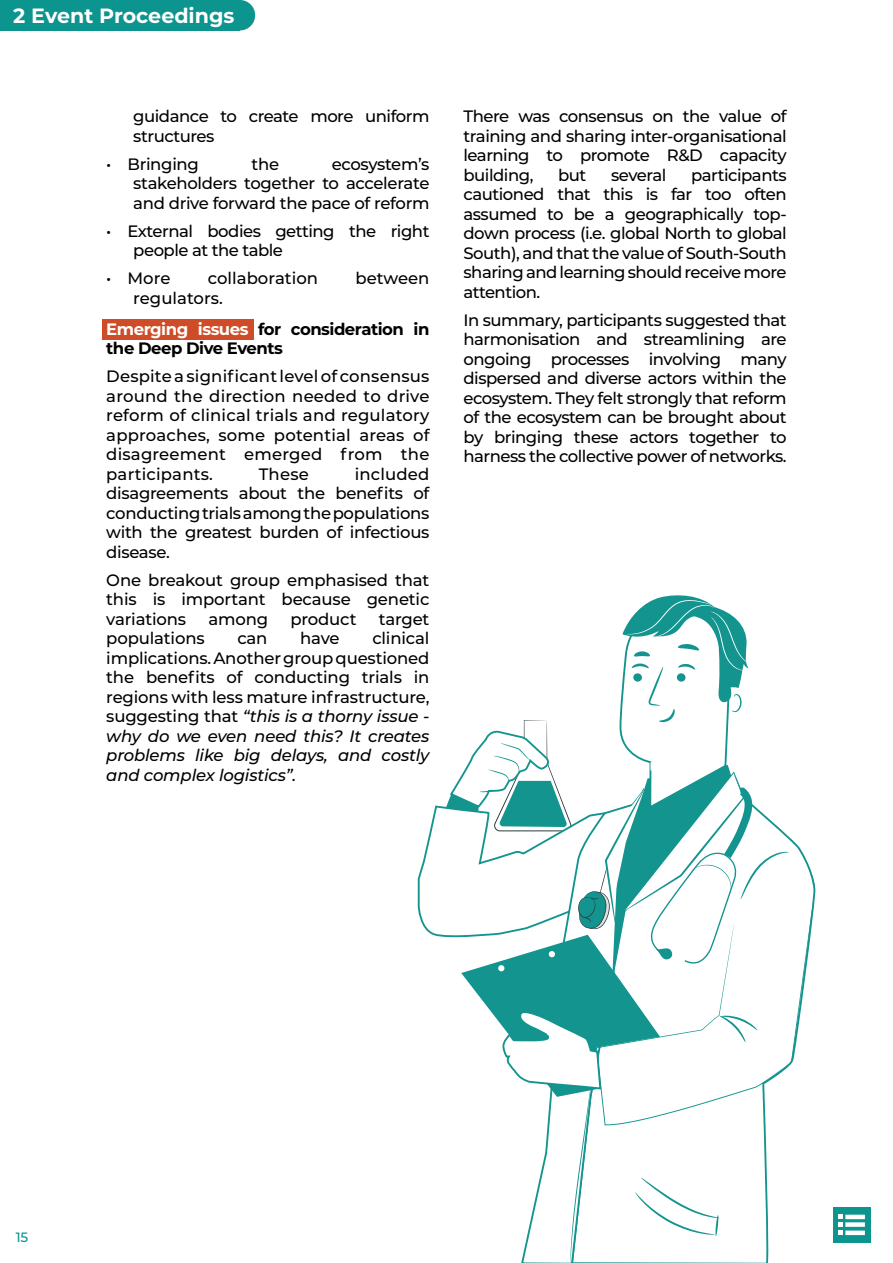
<style>
.page{position:relative;width:893px;height:1263px;background:#fff}
.page>*{position:absolute;margin:0;border:0;box-sizing:border-box;transform-origin:0 0}
.t1{font:700 20.7px "Montserrat";color:#fff}
.t2{font:500 16.5px/19.5px "Montserrat";letter-spacing:-.02em;color:#000101;text-align:justify}
.t3{font:700 16.5px/31px "Montserrat";letter-spacing:-.03em;color:#000101}
.t4{font:500 16.5px "Montserrat";color:#000101}
.t5{font:500 13.5px "Montserrat";color:#0c948f}
.s1{font-weight:500}
.s2{color:#fff}
.s3{font-style:italic}
</style>
<div class="page">
<div style="left:833px;top:1207px;width:37px;height:35px;background:#0c948f"></div>
<svg style="left:838px;top:1215px;width:5px;height:20px"></svg>
<hr style="left:845px;top:1215px;width:20px;height:4px;background:#fff">
<div style="left:845px;top:1222px;width:20px;height:5px;background:#fff"></div>
<div style="left:845px;top:1230px;width:20px;height:5px;background:#fff"></div>
<div style="left:102px;top:319px;width:151px;height:20px;background:#ce4c27"></div>
<div style="left:225px;top:0;width:30px;height:30px;background:#0c948f;border-radius:50%"></div>
<div style="left:0;top:0;width:240px;height:30px;background:#0c948f"></div>
<svg style="left:789px;top:837px;width:26px;height:229px"></svg>
<svg style="left:417px;top:595px;width:372px;height:668px"></svg>
<p class="t1" style="left:13px;top:0;width:223px">2 Event Proceedings</p>
<p class="t2" style="left:133px;top:106px;width:298px">guidance to create more uniform structures</p>
<p class="t2" style="left:106px;top:154px;width:94px">• Bringing</p>
<p class="t2" style="left:252px;top:154px;width:29px">the</p>
<p class="t2" style="left:133px;top:154px;width:298px;text-indent:198px">ecosystem’s stakeholders together to accelerate and drive forward the pace of reform</p>
<p class="t2" style="left:133px;top:221px;width:298px;text-indent:-27px">• External bodies getting the right people at the table</p>
<p class="t2" style="left:106px;top:268px;width:66px">• More</p>
<p class="t4" style="left:208px;top:267px;width:112px">collaboration</p>
<p class="t4" style="left:355px;top:267px;width:76px">between</p>
<p class="t3" style="left:106px;top:282px;width:325px;text-indent:27px"><span class="s1">regulators.<br></span><span class="s2">Emerging issues</span> for consideration in</p>
<p class="t3" style="left:106px;top:332px;width:178px">the Deep Dive Events</p>
<p class="t2" style="left:106px;top:366px;width:325px">Despite a significant level of consensus around the direction needed to drive reform of clinical trials and regulatory approaches, some potential areas of disagreement emerged from the participants.</p>
<p class="t2" style="left:106px;top:464px;width:325px;text-indent:248px">included disagreements about the benefits of conducting trials among the populations with the greatest burden of infectious disease.</p>
<p class="t2" style="left:106px;top:570px;width:325px">One breakout group emphasised that this is important because genetic variations</p>
<p class="t2" style="left:259px;top:464px;width:52px">These</p>
<p class="t2" style="left:208px;top:609px;width:61px">among</p>
<p class="t2" style="left:290px;top:609px;width:68px">product</p>
<p class="t2" style="left:379px;top:609px;width:52px">target</p>
<p class="t2" style="left:106px;top:628px;width:325px;text-indent:266px">clinical implications. Another group questioned the benefits of conducting trials in regions with less mature infrastructure, suggesting that <span class="s3">“this is a thorny issue - why do we even need this? It creates problems like big delays, and costly and complex logistics”.</span></p>
<p class="t2" style="left:106px;top:628px;width:100px">populations</p>
<p class="t2" style="left:237px;top:628px;width:32px">can</p>
<p class="t2" style="left:300px;top:628px;width:41px">have</p>
<p class="t2" style="left:463px;top:106px;width:325px">There was consensus on the value of training and sharing inter-organisational learning to promote R&amp;D capacity building,</p>
<p class="t2" style="left:463px;top:165px;width:325px;text-indent:228px">participants cautioned that this is far too often assumed to be a geographically top&shy;down process (i.e. global North to global South), and that the value of South-South sharing and learning should receive more attention.</p>
<p class="t2" style="left:463px;top:310px;width:325px">In summary, participants suggested that harmonisation and streamlining are ongoing processes involving many dispersed and diverse actors within the ecosystem. They felt strongly that reform of the ecosystem can be brought about by bringing these actors together to harness the collective power of networks.</p>
<p class="t2" style="left:558px;top:165px;width:30px">but</p>
<p class="t2" style="left:611px;top:165px;width:57px">several</p>
<p class="t5" style="left:16px;top:1228px;width:14px">15</p>
</div>
